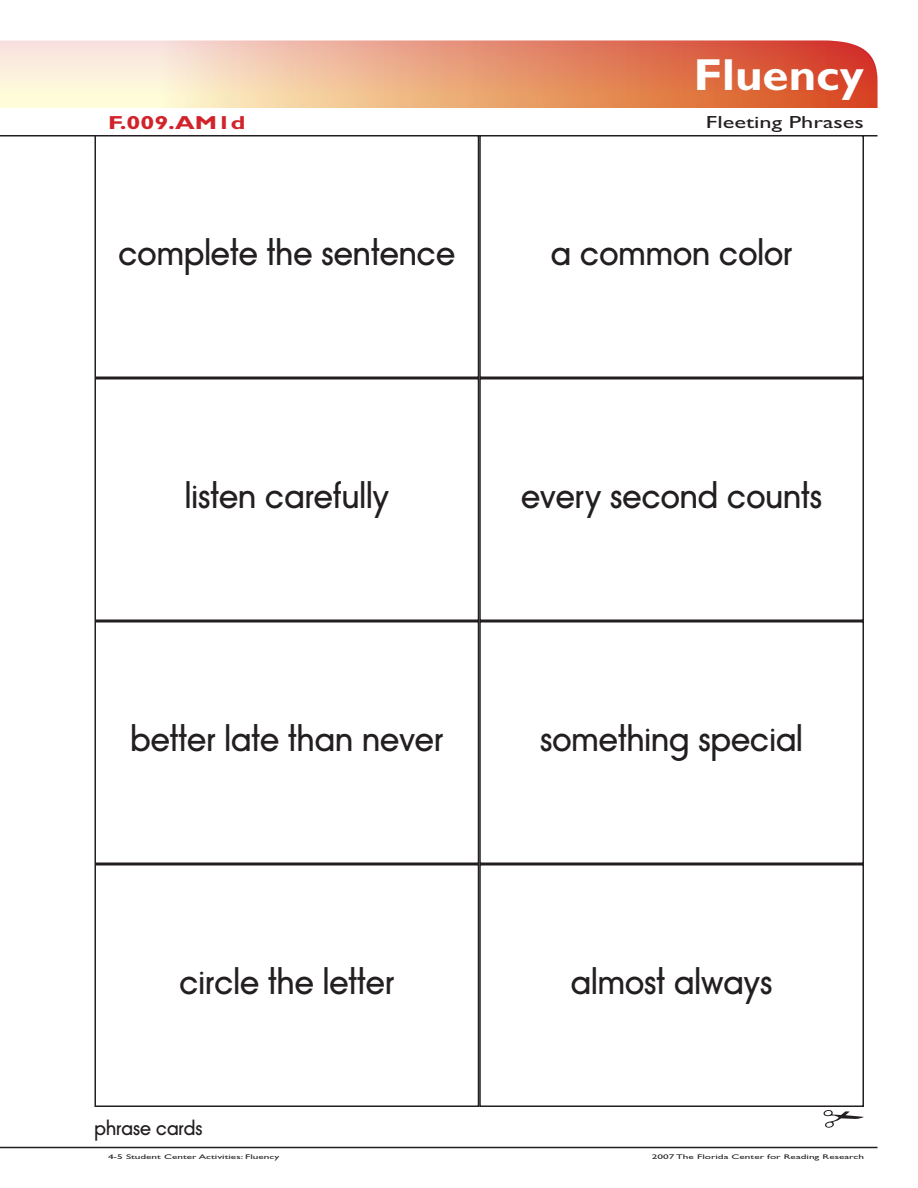
<style>
.page{position:relative;width:918px;height:1188px;background:#fff}
.page>*{position:absolute;margin:0;border:0;box-sizing:border-box;transform-origin:0 0}
.t1{font:700 45px "Gill Sans MT Modified";color:#fff;scale:1.05 1}
.t2{font:31.5px "Avant Garde Medium Modified";color:#231f20}
.t3{font:700 18.9px "Gill Sans MT Modified";color:#d1232a;scale:1.33 1}
.t4{font:18px "Avant Garde Medium Modified";color:#231f20}
.t5{font:17.55px "Gill Sans MT Modified";color:#231f20;scale:1.39 1}
.t6{font:6.75px "Gill Sans MT Modified";color:#231f20;scale:1.67 1}
</style>
<div class="page">
<svg style="left:0;top:40px;width:878px;height:68px;background:#eaa686"></svg>
<hr style="left:0;top:1147px;width:878px;height:1px;background:#231f20">
<hr style="left:0;top:135px;width:878px;height:1px;background:#231f20">
<div style="left:94px;top:135px;width:385px;height:243px;border:2px solid #231f20"></div>
<div style="left:479px;top:135px;width:385px;height:243px;border:2px solid #231f20"></div>
<div style="left:94px;top:378px;width:385px;height:243px;border:2px solid #231f20"></div>
<div style="left:479px;top:378px;width:385px;height:243px;border:2px solid #231f20"></div>
<div style="left:94px;top:621px;width:385px;height:243px;border:2px solid #231f20"></div>
<div style="left:479px;top:621px;width:385px;height:243px;border:2px solid #231f20"></div>
<div style="left:94px;top:864px;width:385px;height:243px;border:2px solid #231f20"></div>
<div style="left:479px;top:864px;width:385px;height:243px;border:2px solid #231f20"></div>
<svg style="left:824px;top:1110px;width:40px;height:18px"></svg>
<h1 class="t1" style="left:694px;top:48px;width:164px">Fluency</h1>
<p class="t3" style="left:108px;top:111px;width:105px">F.009.AM1d</p>
<p class="t5" style="left:706px;top:112px;width:115px">Fleeting Phrases</p>
<p class="t2" style="left:119px;top:234px;width:338px">complete the sentence</p>
<p class="t2" style="left:551px;top:234px;width:243px">a common color</p>
<p class="t2" style="left:185px;top:477px;width:206px">listen carefully</p>
<p class="t2" style="left:521px;top:477px;width:303px">every second counts</p>
<p class="t2" style="left:131px;top:720px;width:314px">better late than never</p>
<p class="t2" style="left:540px;top:720px;width:264px">something special</p>
<p class="t2" style="left:180px;top:963px;width:216px">circle the letter</p>
<p class="t2" style="left:571px;top:963px;width:203px">almost always</p>
<p class="t4" style="left:94px;top:1118px;width:109px">phrase cards</p>
<p class="t6" style="left:108px;top:1153px;width:104px">4-5 Student Center Activities: Fluency</p>
<p class="t6" style="left:652px;top:1153px;width:128px">2007 The Florida Center for Reading Research</p>
</div>
